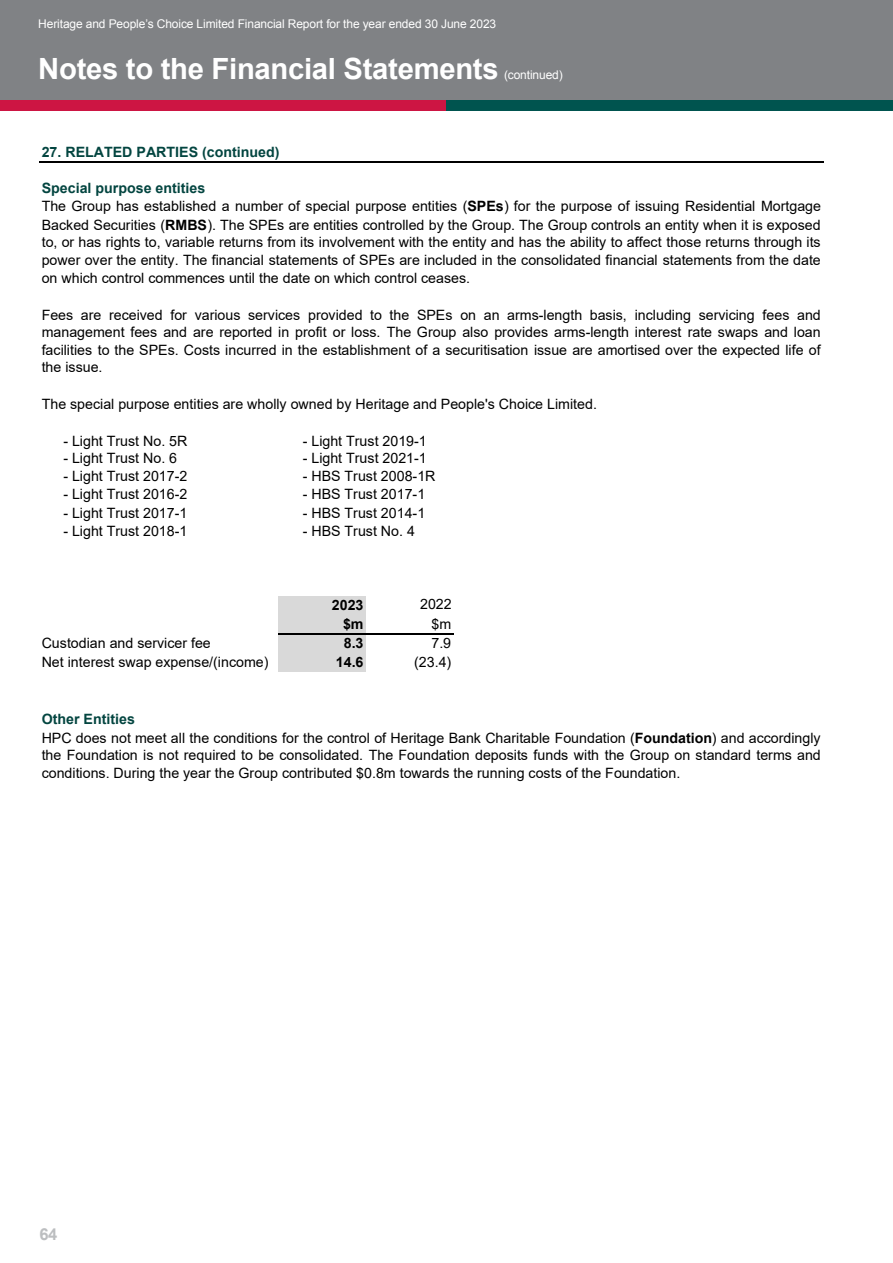
<style>
.page{position:relative;width:893px;height:1263px;background:#fff}
.page>*{position:absolute;margin:0;border:0;box-sizing:border-box;transform-origin:0 0}
.t1{font:700 29.25px "Arial";letter-spacing:-.01em;color:#fff}
.t2{font:700 16.5px "Arial";color:#bcbec0}
.t3{font:14.25px/17.7px "Arial";color:#000;text-align:justify}
.t4{font:700 14.25px "Arial";color:#034540}
.t5{font:700 14.25px "Arial";color:#000}
.t6{font:12px "Arial";letter-spacing:-.01em;color:#fff}
.s1{font-weight:700}
</style>
<div class="page">
<div style="left:0;top:0;width:848px;height:110px;background:#808285"></div>
<div style="left:848px;top:0;width:45px;height:110px;background:#808285"></div>
<div style="left:0;top:100px;width:893px;height:11px;background:#cd1543"></div>
<div style="left:446px;top:100px;width:447px;height:11px;background:#00544f"></div>
<div style="left:278px;top:596px;width:88px;height:75px;background:#d9d9d9"></div>
<hr style="left:39px;top:161px;width:784px;height:2px;background:#000">
<hr style="left:278px;top:633px;width:176px;height:1px;background:#000">
<p class="t6" style="left:38px;top:16px;width:459px">Heritage and People’s Choice Limited Financial Report for the year ended 30 June 2023</p>
<h1 class="t1" style="left:38px;top:49px;width:462px">Notes to the Financial Statements</h1>
<p class="t6" style="left:504px;top:67px;width:60px">(continued)</p>
<p class="t4" style="left:42px;top:142px;width:239px">27. RELATED PARTIES (continued)</p>
<p class="t4" style="left:42px;top:178px;width:165px">Special purpose entities</p>
<p class="t3" style="left:42px;top:197px;width:781px">The Group has established a number of special purpose entities (<span class="s1">SPEs</span>) for the purpose of issuing Residential Mortgage Backed Securities (<span class="s1">RMBS</span>). The SPEs are entities controlled by the Group. The Group controls an entity when it is exposed to, or has rights to, variable returns from its involvement with the entity and has the ability to affect those returns through its power over the entity. The financial statements of SPEs are included in the consolidated financial statements from the date on which control commences until the date on which control ceases.</p>
<p class="t3" style="left:42px;top:306px;width:781px">Fees are received for various services provided to the SPEs on an arms-length basis, including servicing fees and management fees and are reported in profit or loss. The Group also provides arms-length interest rate swaps and loan facilities to the SPEs. Costs incurred in the establishment of a securitisation issue are amortised over the expected life of the issue.</p>
<p class="t3" style="left:42px;top:395px;width:557px">The special purpose entities are wholly owned by Heritage and People's Choice Limited.</p>
<p class="t3" style="left:63px;top:432px;width:126px">- Light Trust No. 5R</p>
<p class="t3" style="left:303px;top:432px;width:126px">- Light Trust 2019-1</p>
<p class="t3" style="left:63px;top:449px;width:115px">- Light Trust No. 6</p>
<p class="t3" style="left:303px;top:449px;width:126px">- Light Trust 2021-1</p>
<p class="t3" style="left:63px;top:467px;width:126px">- Light Trust 2017-2</p>
<p class="t3" style="left:303px;top:467px;width:134px">- HBS Trust 2008-1R</p>
<p class="t3" style="left:63px;top:485px;width:126px">- Light Trust 2016-2</p>
<p class="t3" style="left:303px;top:485px;width:124px">- HBS Trust 2017-1</p>
<p class="t3" style="left:63px;top:504px;width:126px">- Light Trust 2017-1</p>
<p class="t3" style="left:303px;top:504px;width:124px">- HBS Trust 2014-1</p>
<p class="t3" style="left:63px;top:522px;width:126px">- Light Trust 2018-1</p>
<p class="t3" style="left:303px;top:522px;width:114px">- HBS Trust No. 4</p>
<p class="t5" style="left:332px;top:595px;width:33px">2023</p>
<p class="t3" style="left:420px;top:595px;width:33px">2022</p>
<p class="t5" style="left:343px;top:614px;width:22px">$m</p>
<p class="t3" style="left:432px;top:615px;width:21px">$m</p>
<p class="t3" style="left:42px;top:634px;width:171px">Custodian and servicer fee</p>
<p class="t5" style="left:344px;top:633px;width:21px">8.3</p>
<p class="t3" style="left:431px;top:634px;width:21px">7.9</p>
<p class="t3" style="left:42px;top:653px;width:228px">Net interest swap expense/(income)</p>
<p class="t5" style="left:336px;top:652px;width:29px">14.6</p>
<p class="t3" style="left:414px;top:653px;width:39px">(23.4)</p>
<p class="t4" style="left:42px;top:708px;width:95px">Other Entities</p>
<p class="t3" style="left:42px;top:729px;width:781px">HPC does not meet all the conditions for the control of Heritage Bank Charitable Foundation (<span class="s1">Foundation</span>) and accordingly the Foundation is not required to be consolidated. The Foundation deposits funds with the Group on standard terms and conditions. During the year the Group contributed $0.8m towards the running costs of the Foundation.</p>
<p class="t2" style="left:39px;top:1223px;width:19px">64</p>
</div>
